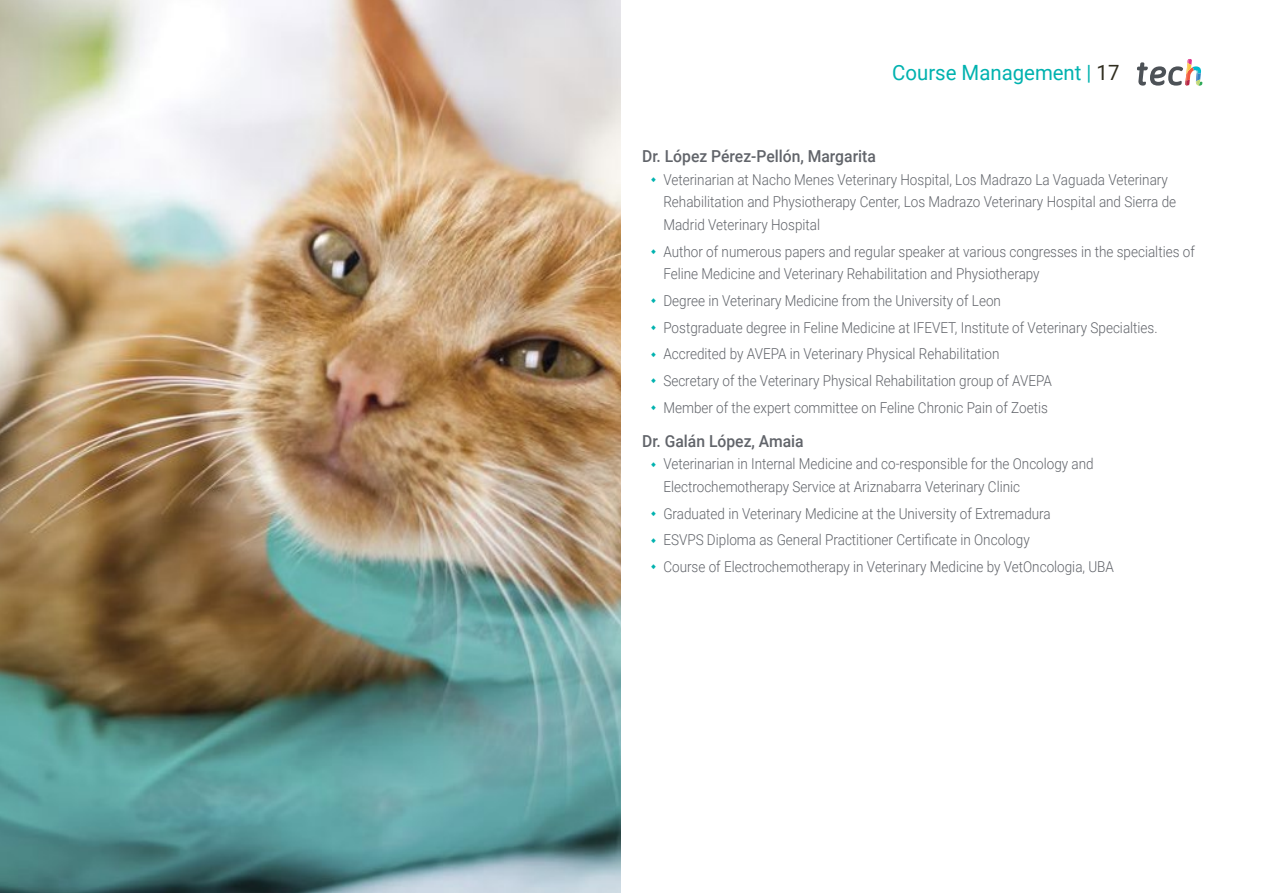
<style>
.page{position:relative;width:1263px;height:893px;background:#fff}
.page>*{position:absolute;margin:0;border:0;box-sizing:border-box;transform-origin:0 0}
.t1{font:21px "Roboto";color:#00b2af}
.t2{font:500 16.5px "Roboto";color:#61646a;scale:.95 1}
.t3{font:300 15px/26.7px "Roboto";color:#61646a;scale:.9 1}
.s1{color:#312e20}
</style>
<div class="page">
<svg style="left:1137px;top:59px;width:65px;height:27px"></svg>
<img style="left:0;top:0;width:621px;height:893px">
<h1 class="t1" style="left:892px;top:57px;width:229px">Course Management | <span class="s1">17</span></h1>
<p class="t2" style="left:642px;top:145px;width:248px">Dr. López Pérez-Pellón, Margarita</p>
<p class="t3" style="left:663px;top:168px;width:571px;line-height:22.5px">Veterinarian at Nacho Menes Veterinary Hospital, Los Madrazo La Vaguada Veterinary<br>Rehabilitation and Physiotherapy Center, Los Madrazo Veterinary Hospital and Sierra de<br>Madrid Veterinary Hospital</p>
<p class="t3" style="left:663px;top:239px;width:592px;line-height:22.5px">Author of numerous papers and regular speaker at various congresses in the specialties of<br>Feline Medicine and Veterinary Rehabilitation and Physiotherapy</p>
<p class="t3" style="left:663px;top:287px;width:551px">Degree in Veterinary Medicine from the University of Leon<br>Postgraduate degree in Feline Medicine at IFEVET, Institute of Veterinary Specialties.<br>Accredited by AVEPA in Veterinary Physical Rehabilitation<br>Secretary of the Veterinary Physical Rehabilitation group of AVEPA<br>Member of the expert committee on Feline Chronic Pain of Zoetis</p>
<p class="t2" style="left:642px;top:430px;width:171px">Dr. Galán López, Amaia</p>
<p class="t3" style="left:663px;top:452px;width:480px;line-height:22.5px">Veterinarian in Internal Medicine and co-responsible for the Oncology and<br>Electrochemotherapy Service at Ariznabarra Veterinary Clinic</p>
<p class="t3" style="left:663px;top:499px;width:502px">Graduated in Veterinary Medicine at the University of Extremadura<br>ESVPS Diploma as General Practitioner Certificate in Oncology<br>Course of Electrochemotherapy in Veterinary Medicine by VetOncologia, UBA</p>
</div>
